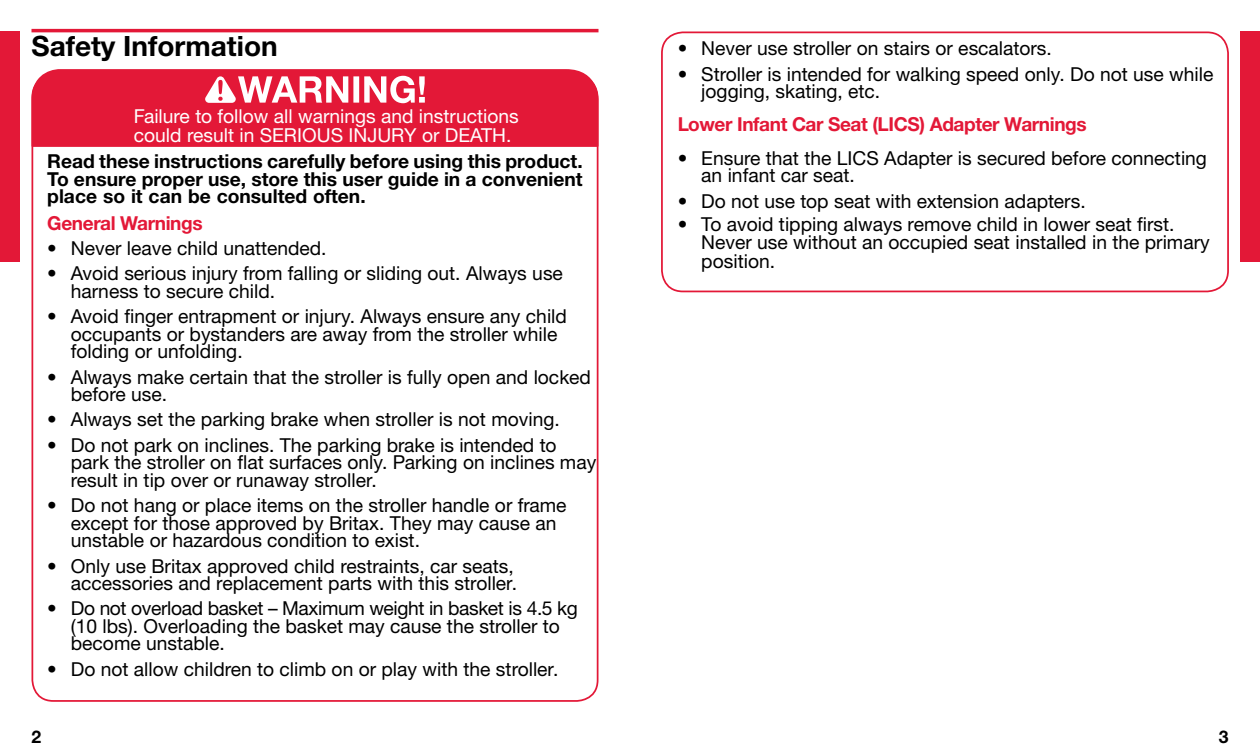
<style>
.page{position:relative;width:1260px;height:756px;background:#fff}
.page>*{position:absolute;margin:0;border:0;box-sizing:border-box;transform-origin:0 0}
.t1{font:700 28px "Helvetica Neue LTW1 G";color:#000}
.t2{font:19.25px/17.5px "Helvetica Neue LTW1 G";color:#000}
.t3{font:700 19.25px/17.5px "Helvetica Neue LTW1 G";color:#000}
.t4{font:19.25px/19.2px "Helvetica Neue LTW1 G";color:#fff}
.t5{font:700 19.25px "Helvetica Neue LTW1 G";letter-spacing:-.02em;color:#e31837}
.t6{font:700 17.5px "Helvetica Neue LTW1 G";color:#000}
</style>
<div class="page">
<div style="left:0;top:32px;width:20px;height:230px;background:#e31837"></div>
<div style="left:1240px;top:32px;width:20px;height:230px;background:#e31837"></div>
<div style="left:31px;top:69px;width:568px;height:79px;background:#e31837"></div>
<div style="left:661px;top:32px;width:568px;height:260px;border:2px solid #e31837;border-radius:21px"></div>
<hr style="left:32px;top:29px;width:566px;height:3px;background:#e31837">
<svg style="left:205px;top:76px;width:220px;height:27px"></svg>
<h1 class="t1" style="left:32px;top:29px;width:248px">Safety Information</h1>
<p class="t4" style="left:134px;top:106px;width:386px">Failure to follow all warnings and instructions could result in SERIOUS INJURY or DEATH.</p>
<p class="t3" style="left:47px;top:153px;width:537px">Read these instructions carefully before using this product.<br>To ensure proper use, store this user guide in a convenient place so it can be consulted often.</p>
<p class="t5" style="left:47px;top:211px;width:157px">General Warnings</p>
<p class="t2" style="left:47px;top:239px;width:281px">• Never leave child unattended.</p>
<p class="t2" style="left:71px;top:265px;width:494px;text-indent:-24px">• Avoid serious injury from falling or sliding out. Always use harness to secure child.</p>
<p class="t2" style="left:71px;top:308px;width:498px;text-indent:-24px">• Avoid finger entrapment or injury. Always ensure any child occupants or bystanders are away from the stroller while folding or unfolding.</p>
<p class="t2" style="left:71px;top:368px;width:522px;text-indent:-24px">• Always make certain that the stroller is fully open and locked before use.</p>
<p class="t2" style="left:47px;top:411px;width:514px">• Always set the parking brake when stroller is not moving.</p>
<p class="t2" style="left:71px;top:436px;width:527px;text-indent:-24px">• Do not park on inclines. The parking brake is intended to park the stroller on flat surfaces only. Parking on inclines may result in tip over or runaway stroller.</p>
<p class="t2" style="left:71px;top:497px;width:497px;text-indent:-24px">• Do not hang or place items on the stroller handle or frame except for those approved by Britax. They may cause an unstable or hazardous condition to exist.</p>
<p class="t2" style="left:47px;top:557px;width:471px;text-align:right">• Only use Britax approved child restraints, car seats, accessories and replacement parts with this stroller.</p>
<p class="t2" style="left:71px;top:600px;width:509px;text-indent:-24px">• Do not overload basket – Maximum weight in basket is 4.5 kg (10 lbs). Overloading the basket may cause the stroller to become unstable.</p>
<p class="t2" style="left:47px;top:660px;width:513px">• Do not allow children to climb on or play with the stroller.</p>
<p class="t2" style="left:678px;top:40px;width:376px">• Never use stroller on stairs or escalators.</p>
<p class="t2" style="left:701px;top:65px;width:514px;text-indent:-24px">• Stroller is intended for walking speed only. Do not use while jogging, skating, etc.</p>
<p class="t5" style="left:678px;top:113px;width:411px">Lower Infant Car Seat (LICS) Adapter Warnings</p>
<p class="t2" style="left:701px;top:149px;width:507px;text-indent:-24px">• Ensure that the LICS Adapter is secured before connecting an infant car seat.</p>
<p class="t2" style="left:678px;top:192px;width:409px">• Do not use top seat with extension adapters.</p>
<p class="t2" style="left:701px;top:216px;width:510px;text-indent:-24px">• To avoid tipping always remove child in lower seat first.<br>Never use without an occupied seat installed in the primary</p>
<p class="t2" style="left:701px;top:252px;width:75px">position.</p>
<p class="t6" style="left:32px;top:726px;width:11px">2</p>
<p class="t6" style="left:1219px;top:726px;width:11px">3</p>
</div>
